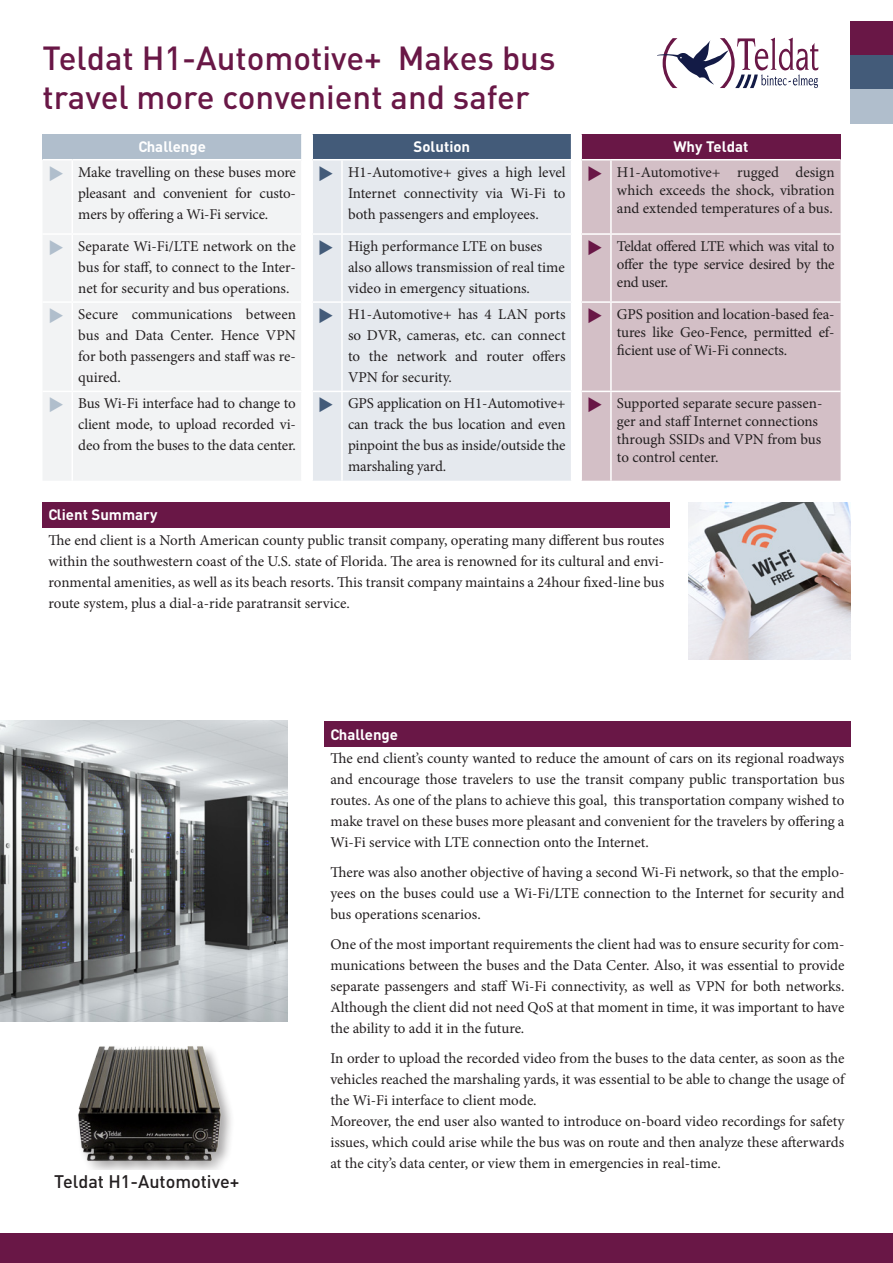
<style>
.page{position:relative;width:893px;height:1263px;background:#fff}
.page>*{position:absolute;margin:0;border:0;box-sizing:border-box;transform-origin:0 0}
.t1{font:500 33px/39.6px "DIN";color:#691746}
.t2{font:500 18px "DIN";color:#231f20}
.t3{font:15px/21px "Minion Pro";letter-spacing:-.005em;color:#231f20;text-align:justify}
.t4{font:700 15px "DIN";color:#fff}
.s1{color:#b0becc}
.s2{color:#435b79}
.s3{color:#691746}
</style>
<div class="page">
<div style="left:0;top:1233px;width:893px;height:30px;background:#691746"></div>
<svg style="left:657px;top:38px;width:161px;height:50px"></svg>
<div style="left:850px;top:21px;width:43px;height:34px;background:#691746"></div>
<div style="left:850px;top:55px;width:43px;height:34px;background:#435b79"></div>
<div style="left:850px;top:89px;width:43px;height:34px;background:#b0becc"></div>
<div style="left:43px;top:134px;width:259px;height:26px;background:#b0becc"></div>
<div style="left:312px;top:134px;width:260px;height:26px;background:#435b79"></div>
<div style="left:581px;top:134px;width:260px;height:26px;background:#691746"></div>
<div style="left:43px;top:161px;width:258px;height:319px;background:#f2f3f4"></div>
<div style="left:313px;top:160px;width:258px;height:321px;background:#e5e9ee"></div>
<div style="left:582px;top:160px;width:259px;height:321px;background:#d3bfc6"></div>
<hr style="left:301px;top:134px;width:2px;height:25px;background:#fff">
<hr style="left:311px;top:134px;width:2px;height:25px;background:#fff">
<hr style="left:580px;top:134px;width:2px;height:25px;background:#fff">
<svg style="left:43px;top:159px;width:29px;height:1px"></svg>
<hr style="left:72px;top:159px;width:230px;height:1px;background:#fff">
<hr style="left:72px;top:160px;width:1px;height:73px;background:#fff">
<hr style="left:312px;top:159px;width:30px;height:1px;background:#fff">
<hr style="left:342px;top:159px;width:230px;height:1px;background:#fff">
<hr style="left:341px;top:160px;width:2px;height:73px;background:#fff">
<hr style="left:581px;top:159px;width:30px;height:1px;background:#fff">
<hr style="left:611px;top:159px;width:230px;height:1px;background:#fff">
<hr style="left:610px;top:160px;width:2px;height:73px;background:#fff">
<hr style="left:43px;top:233px;width:29px;height:2px;background:#fff">
<hr style="left:72px;top:233px;width:230px;height:2px;background:#fff">
<hr style="left:72px;top:235px;width:1px;height:66px;background:#fff">
<hr style="left:312px;top:233px;width:30px;height:2px;background:#fff">
<hr style="left:342px;top:233px;width:230px;height:2px;background:#fff">
<hr style="left:341px;top:235px;width:2px;height:66px;background:#fff">
<hr style="left:581px;top:233px;width:30px;height:2px;background:#fff">
<hr style="left:611px;top:233px;width:230px;height:2px;background:#fff">
<hr style="left:610px;top:235px;width:2px;height:66px;background:#fff">
<hr style="left:43px;top:301px;width:29px;height:2px;background:#fff">
<hr style="left:72px;top:301px;width:230px;height:2px;background:#fff">
<hr style="left:72px;top:303px;width:1px;height:88px;background:#fff">
<hr style="left:312px;top:301px;width:30px;height:2px;background:#fff">
<hr style="left:342px;top:301px;width:230px;height:2px;background:#fff">
<hr style="left:341px;top:303px;width:2px;height:88px;background:#fff">
<hr style="left:581px;top:301px;width:30px;height:2px;background:#fff">
<hr style="left:611px;top:301px;width:230px;height:2px;background:#fff">
<hr style="left:610px;top:303px;width:2px;height:88px;background:#fff">
<svg style="left:43px;top:391px;width:29px;height:1px"></svg>
<hr style="left:72px;top:391px;width:230px;height:1px;background:#fff">
<hr style="left:72px;top:392px;width:1px;height:89px;background:#fff">
<hr style="left:312px;top:391px;width:30px;height:1px;background:#fff">
<hr style="left:342px;top:391px;width:230px;height:1px;background:#fff">
<hr style="left:341px;top:392px;width:2px;height:89px;background:#fff">
<svg style="left:571px;top:134px;width:1px;height:25px"></svg>
<hr style="left:581px;top:391px;width:30px;height:1px;background:#fff">
<hr style="left:611px;top:391px;width:230px;height:1px;background:#fff">
<hr style="left:610px;top:392px;width:2px;height:89px;background:#fff">
<div style="left:43px;top:502px;width:627px;height:26px;background:#691746"></div>
<div style="left:324px;top:721px;width:526px;height:25px;background:#691746"></div>
<img style="left:688px;top:502px;width:162px;height:157px">
<img style="left:78px;top:1046px;width:153px;height:122px">
<img style="left:0;top:721px;width:288px;height:301px">
<h1 class="t1" style="left:43px;top:37px;width:514px">Teldat H1-Automotive+ Makes bus travel more convenient and safer</h1>
<p class="t4" style="left:138px;top:137px;width:69px">Challenge</p>
<p class="t4" style="left:414px;top:137px;width:58px">Solution</p>
<p class="t4" style="left:673px;top:137px;width:77px">Why Teldat</p>
<p class="t3" style="left:78px;top:161px;width:219px;text-indent:-30px"><span class="s1">◆</span> Make travelling on these buses more pleasant and convenient for custo&shy;mers by offering a Wi-Fi service.</p>
<p class="t3" style="left:348px;top:161px;width:219px;text-indent:-30px"><span class="s2">◆</span> H1-Automotive+ gives a high level Internet connectivity via Wi-Fi to both passengers and employees.</p>
<p class="t3" style="left:617px;top:163px;width:219px;line-height:18px;text-indent:-30px"><span class="s3">◆</span> H1-Automotive+ rugged design which exceeds the shock, vibration and extended temperatures of a bus.</p>
<p class="t3" style="left:78px;top:236px;width:219px;text-indent:-30px"><span class="s1">◆</span> Separate Wi-Fi/LTE network on the bus for staff, to connect to the Inter&shy;net for security and bus operations.</p>
<p class="t3" style="left:348px;top:236px;width:218px;text-align:left;text-indent:-30px"><span class="s2">◆</span> High performance LTE on buses also allows transmission of real time video in emergency situations.</p>
<p class="t3" style="left:617px;top:237px;width:219px;line-height:18px;text-indent:-30px"><span class="s3">◆</span> Teldat offered LTE which was vital to offer the type service desired by the end user.</p>
<p class="t3" style="left:78px;top:304px;width:219px;text-indent:-30px"><span class="s1">◆</span> Secure communications between bus and Data Center. Hence VPN for both passengers and staff was re&shy;quired.</p>
<p class="t3" style="left:348px;top:304px;width:219px;text-indent:-30px"><span class="s2">◆</span> H1-Automotive+ has 4 LAN ports so DVR, cameras, etc. can connect to the network and router offers VPN for security.</p>
<p class="t3" style="left:617px;top:305px;width:219px;line-height:18px;text-indent:-30px"><span class="s3">◆</span> GPS position and location-based fea&shy;tures like Geo-Fence, permitted ef&shy;ficient use of Wi-Fi connects.</p>
<p class="t3" style="left:78px;top:393px;width:219px;text-indent:-30px"><span class="s1">◆</span> Bus Wi-Fi interface had to change to client mode, to upload recorded vi&shy;deo from the buses to the data center.</p>
<p class="t3" style="left:348px;top:393px;width:219px;text-indent:-30px"><span class="s2">◆</span> GPS application on H1-Automotive+ can track the bus location and even pinpoint the bus as inside/outside the marshaling yard.</p>
<p class="t3" style="left:617px;top:395px;width:207px;line-height:18px;text-align:left;text-indent:-30px"><span class="s3">◆</span> Supported separate secure passen&shy;ger and staff Internet connections through SSIDs and VPN from bus to control center.</p>
<p class="t4" style="left:49px;top:505px;width:110px">Client Summary</p>
<p class="t3" style="left:49px;top:529px;width:617px">The end client is a North American county public transit company, operating many different bus routes within the southwestern coast of the U.S. state of Florida. The area is renowned for its cultural and envi&shy;ronmental amenities, as well as its beach resorts. This transit company maintains a 24hour fixed-line bus route system, plus a dial-a-ride paratransit service.</p>
<p class="t2" style="left:54px;top:1169px;width:187px">Teldat H1-Automotive+</p>
<p class="t4" style="left:330px;top:725px;width:69px">Challenge</p>
<p class="t3" style="left:330px;top:748px;width:516px">The end client’s county wanted to reduce the amount of cars on its regional roadways and encourage those travelers to use the transit company public transportation bus routes. As one of the plans to achieve this goal, this transportation company wished to make travel on these buses more pleasant and convenient for the travelers by offering a Wi-Fi service with LTE connection onto the Internet.</p>
<p class="t3" style="left:330px;top:862px;width:515px">There was also another objective of having a second Wi-Fi network, so that the emplo&shy;yees on the buses could use a Wi-Fi/LTE connection to the Internet for security and bus operations scenarios.</p>
<p class="t3" style="left:330px;top:934px;width:516px">One of the most important requirements the client had was to ensure security for com&shy;munications between the buses and the Data Center. Also, it was essential to provide separate passengers and staff Wi-Fi connectivity, as well as VPN for both networks.<br>Although the client did not need QoS at that moment in time, it was important to have the ability to add it in the future.</p>
<p class="t3" style="left:330px;top:1048px;width:515px;text-align:left">In order to upload the recorded video from the buses to the data center, as soon as the vehicles reached the marshaling yards, it was essential to be able to change the usage of the Wi-Fi interface to client mode.<br>Moreover, the end user also wanted to introduce on-board video recordings for safety issues, which could arise while the bus was on route and then analyze these afterwards at the city’s data center, or view them in emergencies in real-time.</p>
</div>
